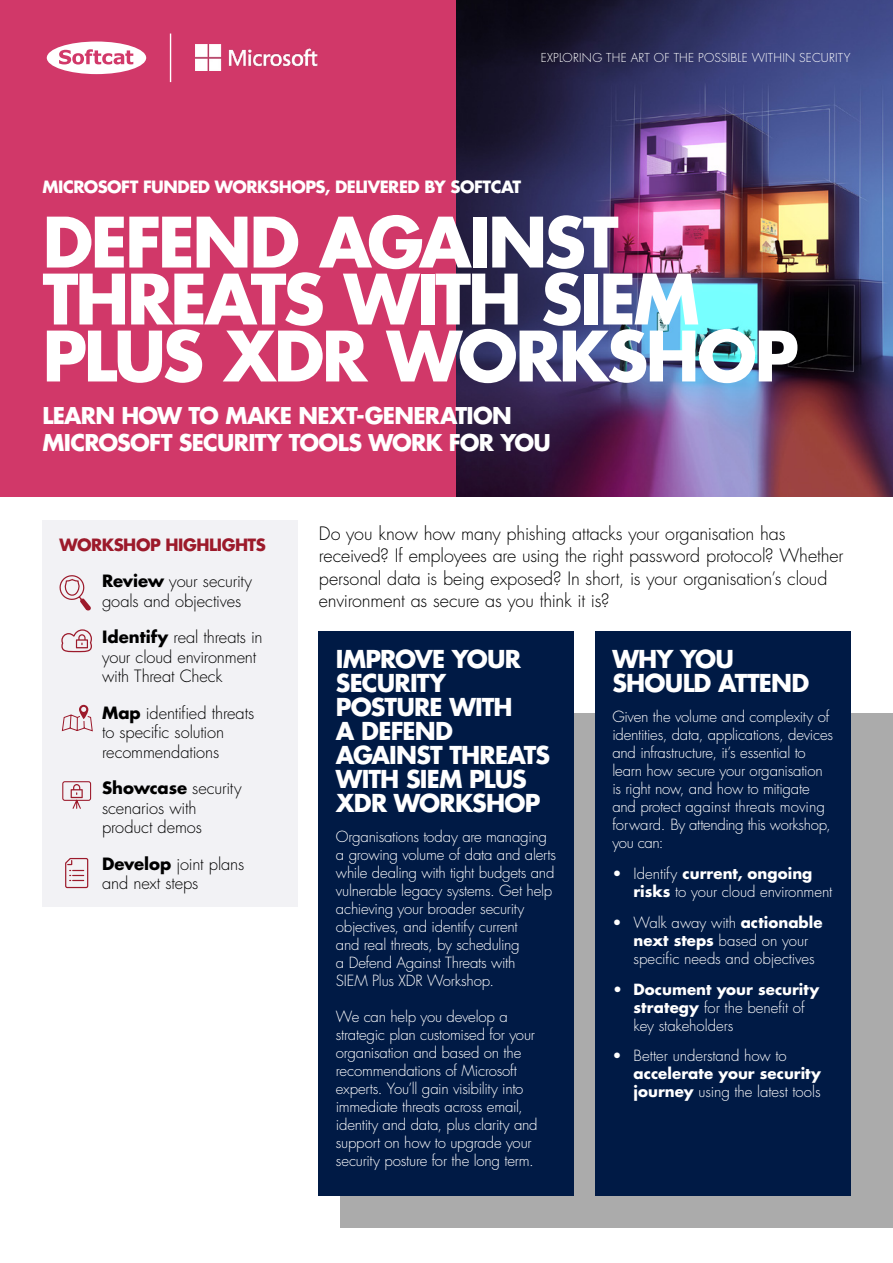
<style>
.page{position:relative;width:893px;height:1263px;background:#fff}
.page>*{position:absolute;margin:0;border:0;box-sizing:border-box;transform-origin:0 0}
.t1{font:700 67.5px/57px "Futura";letter-spacing:-.045em;color:#fff}
.t2{font:700 24px/24px "Futura";letter-spacing:-.035em;color:#fff}
.t3{font:700 22.5px/27px "Futura";letter-spacing:-.03em;color:#fff}
.t4{font:300 18px/22.5px "Futura";letter-spacing:-.01em;color:#000}
.t5{font:300 16.5px/19.5px "Futura";letter-spacing:-.01em;color:#000}
.t6{font:700 16.5px "Futura";letter-spacing:-.03em;color:#fff}
.t7{font:700 16.5px "Futura";letter-spacing:-.03em;color:#9c1a2b}
.t8{font:300 15px/18px "Futura";letter-spacing:-.015em;color:#fff}
.t9{font:700 15px/18px "Futura";letter-spacing:.005em;color:#fff}
.t10{font:300 12px "Futura";letter-spacing:.02em;color:#fff}
.s1{font-weight:700}
.s2{font-weight:300}
</style>
<div class="page">
<div style="left:0;top:0;width:580px;height:496px;background:#d13869"></div>
<img style="left:456px;top:0;width:437px;height:496px">
<div style="left:340px;top:713px;width:553px;height:515px;background:#ababab"></div>
<div style="left:319px;top:631px;width:255px;height:565px;background:#001a45"></div>
<div style="left:595px;top:631px;width:255px;height:565px;background:#001a45"></div>
<div style="left:43px;top:520px;width:255px;height:386px;background:#f2f2f5"></div>
<svg style="left:47px;top:42px;width:99px;height:32px"></svg>
<hr style="left:170px;top:34px;width:1px;height:48px;background:#fff">
<svg style="left:61px;top:629px;width:31px;height:24px"></svg>
<svg style="left:62px;top:781px;width:30px;height:28px"></svg>
<svg style="left:65px;top:857px;width:24px;height:32px"></svg>
<img style="left:196px;top:45px;width:122px;height:26px">
<svg style="left:59px;top:575px;width:32px;height:36px"></svg>
<svg style="left:62px;top:705px;width:31px;height:27px"></svg>
<p class="t10" style="left:541px;top:51px;width:311px">EXPLORING THE ART OF THE POSSIBLE WITHIN SECURITY</p>
<p class="t6" style="left:43px;top:176px;width:480px">MICROSOFT FUNDED WORKSHOPS, DELIVERED BY SOFTCAT</p>
<h1 class="t1" style="left:43px;top:213px;width:758px">DEFEND AGAINST<br>THREATS WITH SIEM<br>PLUS XDR WORKSHOP</h1>
<h3 class="t3" style="left:43px;top:402px;width:510px">LEARN HOW TO MAKE NEXT-GENERATION<br>MICROSOFT SECURITY TOOLS WORK FOR YOU</h3>
<p class="t7" style="left:60px;top:533px;width:208px">WORKSHOP HIGHLIGHTS</p>
<p class="t5" style="left:102px;top:572px;width:152px"><span class="s1">Review</span> your security goals and objectives</p>
<p class="t5" style="left:102px;top:628px;width:162px"><span class="s1">Identify</span> real threats in your cloud environment with Threat Check</p>
<p class="t5" style="left:102px;top:703px;width:154px"><span class="s1">Map</span> identified threats to specific solution recommendations</p>
<p class="t5" style="left:102px;top:779px;width:141px"><span class="s1">Showcase</span> security scenarios with product demos</p>
<p class="t5" style="left:102px;top:854px;width:144px"><span class="s1">Develop</span> joint plans and next steps</p>
<p class="t4" style="left:319px;top:523px;width:526px">Do you know how many phishing attacks your organisation has received? If employees are using the right password protocol? Whether personal data is being exposed? In short, is your organisation’s cloud environment as secure as you think it is?</p>
<h2 class="t2" style="left:336px;top:646px;width:216px">IMPROVE YOUR<br>SECURITY<br>POSTURE WITH<br>A DEFEND<br>AGAINST THREATS<br>WITH SIEM PLUS<br>XDR WORKSHOP</h2>
<p class="t8" style="left:336px;top:828px;width:222px">Organisations today are managing a growing volume of data and alerts while dealing with tight budgets and vulnerable legacy systems. Get help achieving your broader security objectives, and identify current<br>and real threats, by scheduling<br>a Defend Against Threats with<br>SIEM Plus XDR Workshop.</p>
<p class="t8" style="left:336px;top:1008px;width:203px">We can help you develop a strategic plan customised for your organisation and based on the recommendations of Microsoft experts. You’ll gain visibility into immediate threats across email, identity and data, plus clarity and support on how to upgrade your security posture for the long term.</p>
<h2 class="t2" style="left:612px;top:646px;width:198px">WHY YOU<br>SHOULD ATTEND</h2>
<p class="t8" style="left:612px;top:708px;width:222px">Given the volume and complexity of identities, data, applications, devices and infrastructure, it’s essential to learn how secure your organisation is right now, and how to mitigate and protect against threats moving forward. By attending this workshop, you can:</p>
<p class="t8" style="left:634px;top:865px;width:200px;text-indent:-21px">• Identify <span class="s1">current, ongoing risks</span> to your cloud environment</p>
<p class="t8" style="left:634px;top:914px;width:191px;text-indent:-21px">• Walk away with <span class="s1">actionable next steps</span> based on your specific needs and objectives</p>
<p class="t8" style="left:634px;top:981px;width:187px;text-indent:-21px"><span class="s1">• Document your security strategy</span> for the benefit of key stakeholders</p>
<p class="t8" style="left:612px;top:1047px;width:176px">• Better understand how to</p>
<p class="t9" style="left:634px;top:1065px;width:189px">accelerate your security journey <span class="s2">using the latest tools</span></p>
</div>
